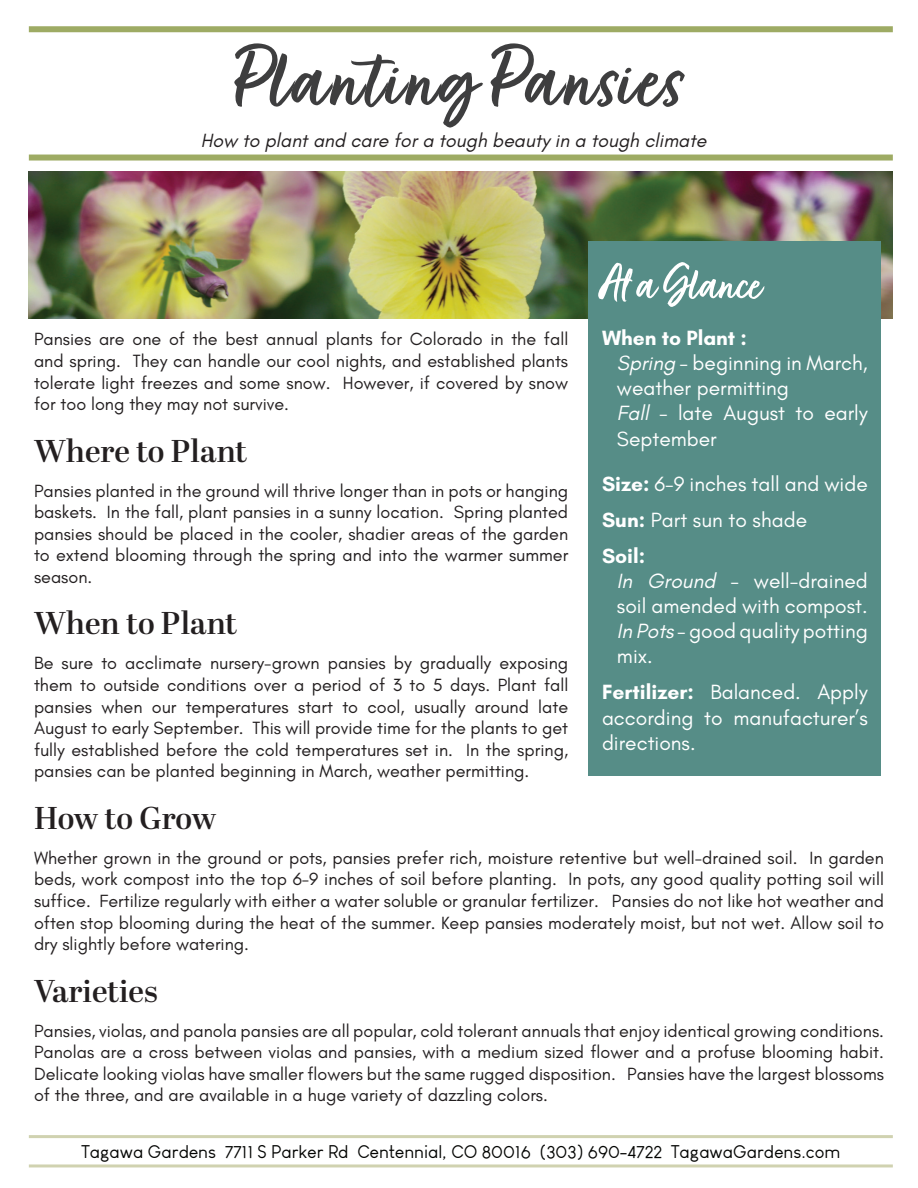
<style>
.page{position:relative;width:918px;height:1188px;background:#fff}
.page>*{position:absolute;margin:0;border:0;box-sizing:border-box;transform-origin:0 0}
.t1{font:99px "Fave Script Bold Pro";letter-spacing:.025em;color:#3e3e3f}
.t2{font:54px "Fave Script Bold Pro";color:#fff}
.t3{font:600 31.5px "Abril Display";color:#231f20}
.t4{font:21px/25.2px "Glacial Indifference";color:#fff}
.t5{font:italic 19.5px "Glacial Indifference";color:#231f20}
.t6{font:18px/21.6px "Glacial Indifference";color:#231f20;text-align:justify}
.t7{font:18px "Louis George Cafe";color:#040503}
.s1{font-weight:700}
.s2{font-style:italic}
</style>
<div class="page">
<div style="left:29px;top:26px;width:864px;height:6px;background:#9eab64"></div>
<div style="left:29px;top:155px;width:864px;height:6px;background:#9eab64"></div>
<hr style="left:29px;top:1135px;width:864px;height:3px;background:#d0d2b0">
<hr style="left:29px;top:1164px;width:864px;height:3px;background:#d0d2b0">
<img style="left:29px;top:172px;width:864px;height:146px">
<div style="left:589px;top:242px;width:292px;height:534px;background:#568d87"></div>
<h1 class="t1" style="left:236px;top:25px;width:452px">Planting Pansies</h1>
<p class="t5" style="left:201px;top:130px;width:507px">How to plant and care for a tough beauty in a tough climate</p>
<h2 class="t2" style="left:602px;top:255px;width:162px">At a Glance</h2>
<p class="t4" style="left:617px;top:325px;width:252px;text-indent:-15px"><span class="s1">When to Plant :<br></span><span class="s2">Spring -</span> beginning in March, weather permitting<br><span class="s2">Fall -</span> late August to early<br>September</p>
<p class="t4" style="left:602px;top:466px;width:267px;line-height:36px"><span class="s1">Size:</span> 6-9 inches tall and wide<br><span class="s1">Sun:</span> Part sun to shade<br><span class="s1">Soil:</span></p>
<p class="t4" style="left:617px;top:568px;width:252px;text-align:justify"><span class="s2">In Ground</span> - well-drained soil amended with compost.<br><span class="s2">In Pots</span> - good quality potting mix.</p>
<p class="t4" style="left:602px;top:680px;width:267px;text-align:justify"><span class="s1">Fertilizer:</span> Balanced. Apply according to manufacturer’s directions.</p>
<p class="t6" style="left:34px;top:329px;width:536px">Pansies are one of the best annual plants for Colorado in the fall and spring. They can handle our cool nights, and established plants tolerate light freezes and some snow. However, if covered by snow for too long they may not survive.</p>
<h3 class="t3" style="left:34px;top:429px;width:215px">Where to Plant</h3>
<p class="t6" style="left:34px;top:480px;width:536px">Pansies planted in the ground will thrive longer than in pots or hanging baskets. In the fall, plant pansies in a sunny location. Spring planted pansies should be placed in the cooler, shadier areas of the garden to extend blooming through the spring and into the warmer summer season.</p>
<h3 class="t3" style="left:34px;top:602px;width:205px">When to Plant</h3>
<p class="t6" style="left:34px;top:653px;width:536px">Be sure to acclimate nursery-grown pansies by gradually exposing them to outside conditions over a period of 3 to 5 days. Plant fall pansies when our temperatures start to cool, usually around late August to early September. This will provide time for the plants to get fully established before the cold temperatures set in. In the spring, pansies can be planted beginning in March, weather permitting.</p>
<h3 class="t3" style="left:34px;top:796px;width:184px">How to Grow</h3>
<p class="t6" style="left:34px;top:847px;width:852px">Whether grown in the ground or pots, pansies prefer rich, moisture retentive but well-drained soil. In garden beds, work compost into the top 6-9 inches of soil before planting. In pots, any good quality potting soil will suffice. Fertilize regularly with either a water soluble or granular fertilizer. Pansies do not like hot weather and often stop blooming during the heat of the summer. Keep pansies moderately moist, but not wet. Allow soil to dry slightly before watering.</p>
<h3 class="t3" style="left:34px;top:969px;width:125px">Varieties</h3>
<p class="t6" style="left:34px;top:1020px;width:852px">Pansies, violas, and panola pansies are all popular, cold tolerant annuals that enjoy identical growing conditions.<br>Panolas are a cross between violas and pansies, with a medium sized flower and a profuse blooming habit.<br>Delicate looking violas have smaller flowers but the same rugged disposition. Pansies have the largest blossoms of the three, and are available in a huge variety of dazzling colors.</p>
<p class="t7" style="left:81px;top:1141px;width:761px">Tagawa Gardens 7711 S Parker Rd Centennial, CO 80016 (303) 690-4722 TagawaGardens.com</p>
</div>
